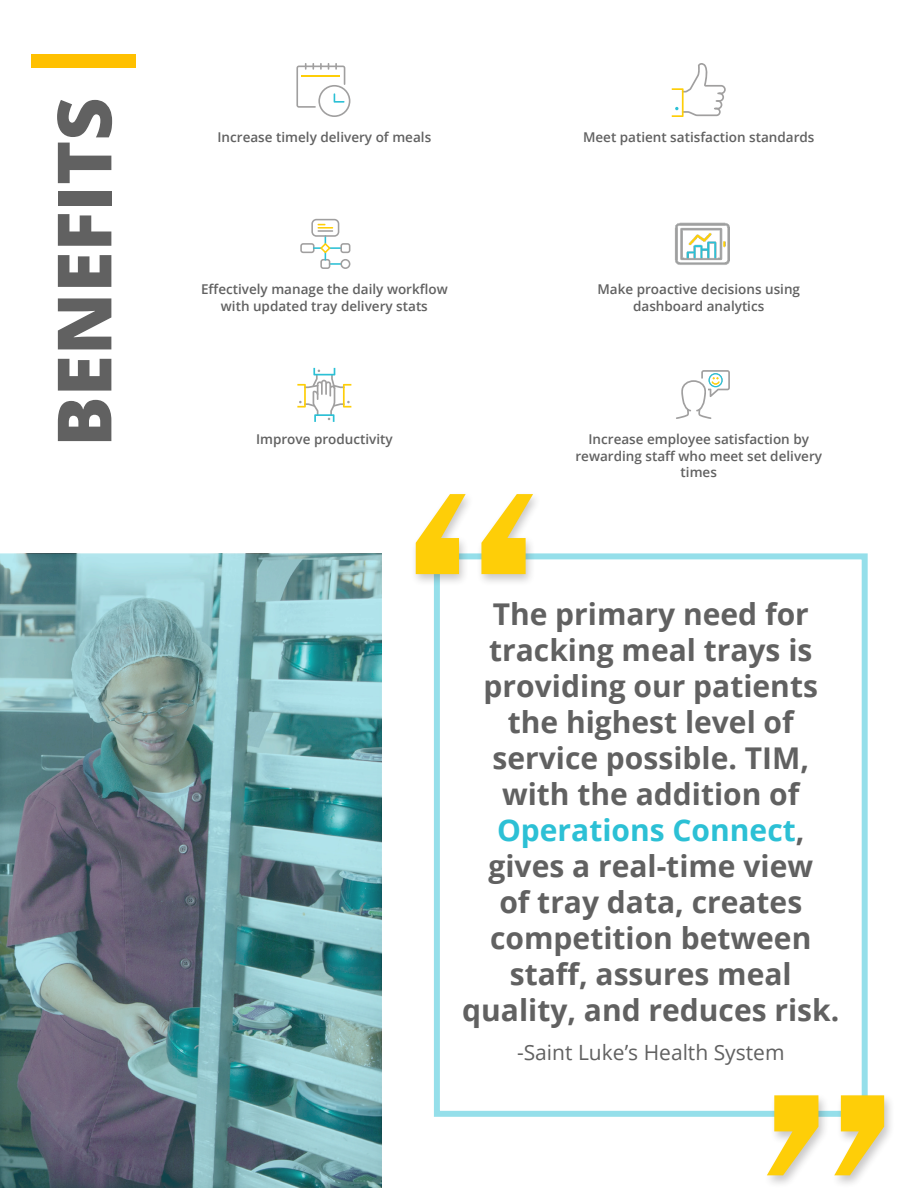
<style>
.page{position:relative;width:918px;height:1188px;background:#fff}
.page>*{position:absolute;margin:0;border:0;box-sizing:border-box;transform-origin:0 0}
.t1{font:375px "Franklin Gothic";color:#fece08;scale:1.2 1}
.t2{font:800 75px "Open Sans";color:#616161}
.t3{font:700 30px/36px "Open Sans";color:#616161;text-align:center}
.t4{font:21px "Open Sans";color:#616161}
.t5{font:600 13.5px/16.2px "Open Sans";color:#616161;text-align:center}
.s1{color:#2cc0d5}
</style>
<div class="page">
<div style="left:31px;top:54px;width:105px;height:14px;background:#ffc000"></div>
<img style="left:0;top:553px;width:382px;height:635px">
<svg style="left:296px;top:63px;width:54px;height:54px"></svg>
<hr style="left:302px;top:75px;width:38px;height:1px;background:#fece08">
<svg style="left:300px;top:219px;width:50px;height:50px"></svg>
<div style="left:410px;top:491px;width:133px;height:96px;background:#231f20;opacity:.25"></div>
<div style="left:763px;top:1092px;width:132px;height:96px;background:#231f20;opacity:.25"></div>
<svg style="left:672px;top:63px;width:54px;height:54px"></svg>
<svg style="left:297px;top:368px;width:54px;height:54px"></svg>
<svg style="left:676px;top:370px;width:54px;height:49px"></svg>
<img style="left:675px;top:222px;width:55px;height:43px">
<p class="t2" style="left:27px;top:447px;width:351px;rotate:-90deg">BENEFITS</p>
<p class="t5" style="left:218px;top:129px;width:215px">Increase timely delivery of meals</p>
<p class="t5" style="left:583px;top:129px;width:233px">Meet patient satisfaction standards</p>
<p class="t5" style="left:201px;top:281px;width:248px">Effectively manage the daily workflow with updated tray delivery stats</p>
<p class="t5" style="left:597px;top:281px;width:204px">Make proactive decisions using dashboard analytics</p>
<p class="t5" style="left:256px;top:431px;width:138px">Improve productivity</p>
<p class="t1" style="left:382px;top:386px;width:152px">“</p>
<p class="t5" style="left:575px;top:431px;width:248px">Increase employee satisfaction by rewarding staff who meet set delivery times</p>
<p class="t3" style="left:462px;top:596px;width:379px">The primary need for tracking meal trays is providing our patients the highest level of service possible. TIM, with the addition of<br><span class="s1">Operations Connect</span>, gives a real-time view<br>of tray data, creates competition between staff, assures meal quality, and reduces risk.</p>
<p class="t4" style="left:517px;top:1038px;width:269px">-Saint Luke’s Health System</p>
<p class="t1" style="left:918px;top:1283px;width:152px;rotate:-180deg">“</p>
</div>
